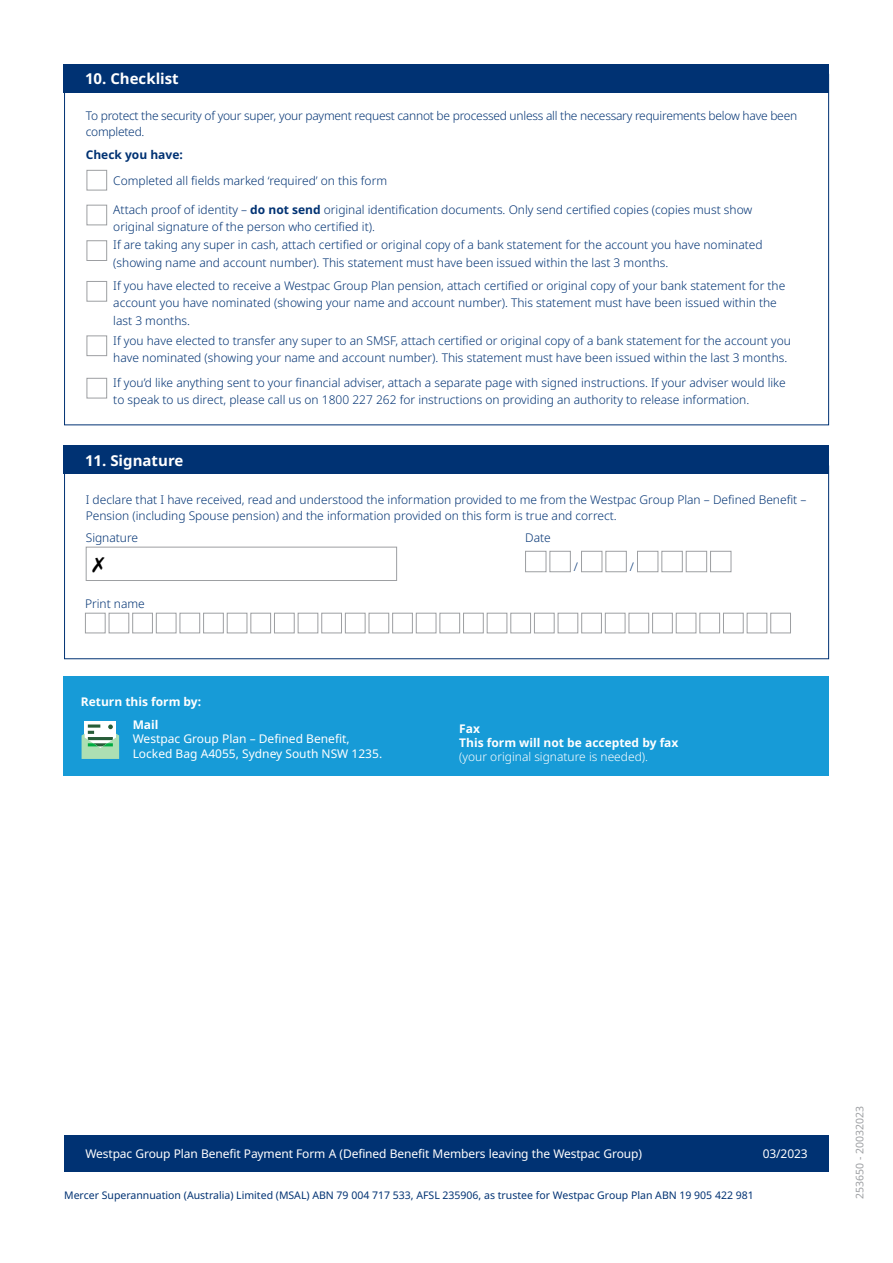
<style>
.page{position:relative;width:893px;height:1263px;background:#fff}
.page>*{position:absolute;margin:0;border:0;box-sizing:border-box;transform-origin:0 0}
.t1{font:700 15px "Noto Sans";color:#fff}
.t2{font:300 12px/17.2px "Noto Sans";color:#003273}
.t3{font:12px/14.4px "Noto Sans";letter-spacing:-.01em;color:#fff}
.t4{font:300 12px/16.5px "Noto Sans";letter-spacing:-.02em;color:#003273}
.t5{font:700 12px/23px "Noto Sans";color:#fff}
.t6{font:300 12px "Noto Sans";color:#fff}
.t7{font:700 12px "Noto Sans";color:#003273}
.t8{font:10.5px "Noto Sans";color:#003273}
.t9{font:10.5px "Noto Sans";color:#9d9fa2}
.s1{font-weight:700}
</style>
<div class="page">
<div style="left:64px;top:64px;width:765px;height:29px;background:#003273"></div>
<div style="left:87px;top:170px;width:20px;height:20px;background:#fff;border:1px solid #9d9fa2"></div>
<div style="left:87px;top:205px;width:20px;height:20px;background:#fff;border:1px solid #9d9fa2"></div>
<div style="left:87px;top:240px;width:20px;height:21px;background:#fff;border:1px solid #9d9fa2"></div>
<div style="left:87px;top:281px;width:20px;height:21px;background:#fff;border:1px solid #9d9fa2"></div>
<div style="left:87px;top:335px;width:20px;height:21px;background:#fff;border:1px solid #9d9fa2"></div>
<div style="left:87px;top:378px;width:20px;height:20px;background:#fff;border:1px solid #9d9fa2"></div>
<div style="left:64px;top:445px;width:765px;height:29px;background:#003273"></div>
<div style="left:86px;top:547px;width:311px;height:34px;border:1px solid #9d9fa2"></div>
<div style="left:525px;top:551px;width:21px;height:21px;background:#fff;border:1px solid #9d9fa2"></div>
<div style="left:549px;top:551px;width:22px;height:21px;background:#fff;border:1px solid #9d9fa2"></div>
<div style="left:581px;top:551px;width:21px;height:21px;background:#fff;border:1px solid #9d9fa2"></div>
<div style="left:605px;top:551px;width:22px;height:21px;background:#fff;border:1px solid #9d9fa2"></div>
<div style="left:637px;top:551px;width:21px;height:21px;background:#fff;border:1px solid #9d9fa2"></div>
<div style="left:661px;top:551px;width:22px;height:21px;background:#fff;border:1px solid #9d9fa2"></div>
<div style="left:686px;top:551px;width:21px;height:21px;background:#fff;border:1px solid #9d9fa2"></div>
<div style="left:710px;top:551px;width:21px;height:21px;background:#fff;border:1px solid #9d9fa2"></div>
<div style="left:85px;top:613px;width:21px;height:20px;background:#fff;border:1px solid #9d9fa2"></div>
<div style="left:109px;top:613px;width:20px;height:20px;background:#fff;border:1px solid #9d9fa2"></div>
<div style="left:132px;top:613px;width:21px;height:20px;background:#fff;border:1px solid #9d9fa2"></div>
<div style="left:156px;top:613px;width:20px;height:20px;background:#fff;border:1px solid #9d9fa2"></div>
<div style="left:180px;top:613px;width:20px;height:20px;background:#fff;border:1px solid #9d9fa2"></div>
<div style="left:203px;top:613px;width:21px;height:20px;background:#fff;border:1px solid #9d9fa2"></div>
<div style="left:227px;top:613px;width:20px;height:20px;background:#fff;border:1px solid #9d9fa2"></div>
<div style="left:250px;top:613px;width:21px;height:20px;background:#fff;border:1px solid #9d9fa2"></div>
<div style="left:274px;top:613px;width:21px;height:20px;background:#fff;border:1px solid #9d9fa2"></div>
<div style="left:298px;top:613px;width:20px;height:20px;background:#fff;border:1px solid #9d9fa2"></div>
<div style="left:321px;top:613px;width:21px;height:20px;background:#fff;border:1px solid #9d9fa2"></div>
<div style="left:345px;top:613px;width:20px;height:20px;background:#fff;border:1px solid #9d9fa2"></div>
<div style="left:369px;top:613px;width:20px;height:20px;background:#fff;border:1px solid #9d9fa2"></div>
<div style="left:392px;top:613px;width:21px;height:20px;background:#fff;border:1px solid #9d9fa2"></div>
<div style="left:416px;top:613px;width:20px;height:20px;background:#fff;border:1px solid #9d9fa2"></div>
<div style="left:439px;top:613px;width:21px;height:20px;background:#fff;border:1px solid #9d9fa2"></div>
<div style="left:463px;top:613px;width:21px;height:20px;background:#fff;border:1px solid #9d9fa2"></div>
<div style="left:487px;top:613px;width:20px;height:20px;background:#fff;border:1px solid #9d9fa2"></div>
<div style="left:510px;top:613px;width:21px;height:20px;background:#fff;border:1px solid #9d9fa2"></div>
<div style="left:534px;top:613px;width:21px;height:20px;background:#fff;border:1px solid #9d9fa2"></div>
<div style="left:558px;top:613px;width:20px;height:20px;background:#fff;border:1px solid #9d9fa2"></div>
<div style="left:581px;top:613px;width:21px;height:20px;background:#fff;border:1px solid #9d9fa2"></div>
<div style="left:605px;top:613px;width:20px;height:20px;background:#fff;border:1px solid #9d9fa2"></div>
<div style="left:629px;top:613px;width:20px;height:20px;background:#fff;border:1px solid #9d9fa2"></div>
<div style="left:652px;top:613px;width:21px;height:20px;background:#fff;border:1px solid #9d9fa2"></div>
<div style="left:676px;top:613px;width:20px;height:20px;background:#fff;border:1px solid #9d9fa2"></div>
<div style="left:699px;top:613px;width:21px;height:20px;background:#fff;border:1px solid #9d9fa2"></div>
<div style="left:723px;top:613px;width:21px;height:20px;background:#fff;border:1px solid #9d9fa2"></div>
<div style="left:747px;top:613px;width:20px;height:20px;background:#fff;border:1px solid #9d9fa2"></div>
<div style="left:770px;top:613px;width:21px;height:20px;background:#fff;border:1px solid #9d9fa2"></div>
<div style="left:64px;top:1136px;width:638px;height:36px;background:#003273"></div>
<div style="left:654px;top:1136px;width:175px;height:36px;background:#003273"></div>
<div style="left:64px;top:676px;width:765px;height:100px;background:#179bd7"></div>
<div style="left:85px;top:721px;width:31px;height:28px;background:#fff"></div>
<svg style="left:82px;top:724px;width:37px;height:35px"></svg>
<p class="t1" style="left:85px;top:68px;width:95px">10. Checklist</p>
<p class="t4" style="left:86px;top:107px;width:713px">To protect the security of your super, your payment request cannot be processed unless all the necessary requirements below have been completed.</p>
<p class="t7" style="left:86px;top:147px;width:99px">Check you have:</p>
<p class="t2" style="left:113px;top:173px;width:275px">Completed all fields marked ‘required’ on this form</p>
<p class="t2" style="left:113px;top:201px;width:651px">Attach proof of identity – <span class="s1">do not send</span> original identification documents. Only send certified copies (copies must show original signature of the person who certified it).<br>If are taking any super in cash, attach certified or original copy of a bank statement for the account you have nominated (showing name and account number). This statement must have been issued within the last 3 months.</p>
<p class="t2" style="left:113px;top:277px;width:674px">If you have elected to receive a Westpac Group Plan pension, attach certified or original copy of your bank statement for the account you have nominated (showing your name and account number). This statement must have been issued within the last 3 months.</p>
<p class="t2" style="left:113px;top:332px;width:679px">If you have elected to transfer any super to an SMSF, attach certified or original copy of a bank statement for the account you have nominated (showing your name and account number). This statement must have been issued within the last 3 months.</p>
<p class="t2" style="left:113px;top:374px;width:674px">If you’d like anything sent to your financial adviser, attach a separate page with signed instructions. If your adviser would like to speak to us direct, please call us on 1800 227 262 for instructions on providing an authority to release information.</p>
<p class="t1" style="left:85px;top:450px;width:100px">11. Signature</p>
<p class="t2" style="left:86px;top:492px;width:722px;line-height:16.5px">I declare that I have received, read and understood the information provided to me from the Westpac Group Plan – Defined Benefit –<br>Pension (including Spouse pension) and the information provided on this form is true and correct.</p>
<p class="t2" style="left:86px;top:529px;width:54px">Signature</p>
<p class="t2" style="left:525px;top:529px;width:27px">Date</p>
<p class="t2" style="left:574px;top:558px;width:6px">/</p>
<p class="t2" style="left:630px;top:558px;width:6px">/</p>
<p class="t2" style="left:85px;top:595px;width:61px">Print name</p>
<p class="t5" style="left:133px;top:690px;width:70px;text-indent:-52px">Return this form by:<br>Mail</p>
<p class="t3" style="left:133px;top:732px;width:251px">Westpac Group Plan – Defined Benefit,<br>Locked Bag A4055, Sydney South NSW 1235.</p>
<p class="t5" style="left:459px;top:721px;width:221px;line-height:14.4px">Fax<br>This form will not be accepted by fax</p>
<p class="t6" style="left:459px;top:749px;width:190px">(your original signature is needed).</p>
<p class="t3" style="left:85px;top:1147px;width:558px">Westpac Group Plan Benefit Payment Form A (Defined Benefit Members leaving the Westpac Group)</p>
<p class="t3" style="left:763px;top:1147px;width:46px">03/2023</p>
<p class="t8" style="left:64px;top:1188px;width:691px">Mercer Superannuation (Australia) Limited (MSAL) ABN 79 004 717 533, AFSL 235906, as trustee for Westpac Group Plan ABN 19 905 422 981</p>
<p class="t9" style="left:852px;top:1199px;width:94px;rotate:-90deg">253650 - 20032023</p>
</div>
